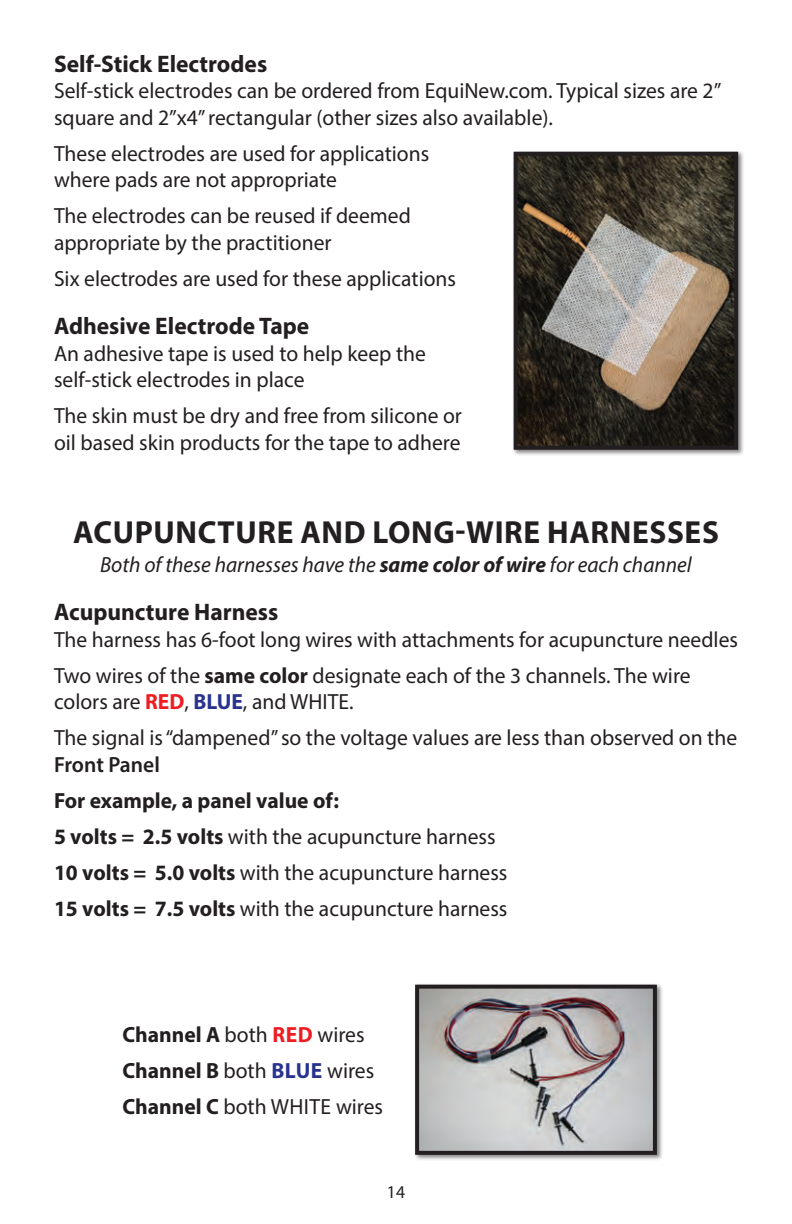
<style>
.page{position:relative;width:792px;height:1224px;background:#fff}
.page>*{position:absolute;margin:0;border:0;box-sizing:border-box;transform-origin:0 0}
.t1{font:700 32px "Myriad Pro";letter-spacing:.02em;color:#231f20}
.t2{font:700 24px "Myriad Pro";color:#231f20}
.t3{font:22px/36px "Myriad Pro";color:#231f20}
.t4{font:italic 22px "Myriad Pro";color:#231f20}
.t5{font:600 22px "Myriad Pro";letter-spacing:-.005em;color:#231f20}
.t6{font:18px "Myriad Pro";color:#231f20}
.s1{font-weight:700}
.s2{font-weight:700;color:#ee1d23}
.s3{font-weight:700;color:#29338e}
</style>
<div class="page">
<div style="left:512px;top:150px;width:233px;height:306px;background:#231f20;opacity:.55"></div>
<img style="left:519px;top:157px;width:214px;height:288px">
<div style="left:514px;top:152px;width:224px;height:298px;border:4px solid #231f20"></div>
<div style="left:414px;top:983px;width:250px;height:179px;background:#231f20;opacity:.55"></div>
<img style="left:420px;top:990px;width:232px;height:160px">
<div style="left:415px;top:985px;width:242px;height:170px;border:4px solid #231f20"></div>
<p class="t2" style="left:54px;top:48px;width:215px">Self-Stick Electrodes</p>
<p class="t3" style="left:54px;top:77px;width:669px;line-height:26.4px">Self-stick electrodes can be ordered from EquiNew.com. Typical sizes are 2” square and 2”x4” rectangular (other sizes also available).</p>
<p class="t3" style="left:54px;top:140px;width:377px;line-height:26.4px">These electrodes are used for applications where pads are not appropriate</p>
<p class="t3" style="left:54px;top:202px;width:358px;line-height:26.4px">The electrodes can be reused if deemed appropriate by the practitioner</p>
<p class="t3" style="left:54px;top:260px;width:404px">Six electrodes are used for these applications</p>
<p class="t2" style="left:54px;top:311px;width:257px">Adhesive Electrode Tape</p>
<p class="t3" style="left:54px;top:340px;width:373px;line-height:26.4px">An adhesive tape is used to help keep the self-stick electrodes in place</p>
<p class="t3" style="left:54px;top:402px;width:409px;line-height:26.4px">The skin must be dry and free from silicone or oil based skin products for the tape to adhere</p>
<h1 class="t1" style="left:73px;top:511px;width:647px">ACUPUNCTURE AND LONG-WIRE HARNESSES</h1>
<p class="t4" style="left:100px;top:551px;width:593px">Both of these harnesses have the <span class="s1">same color of wire</span> for each channel</p>
<p class="t2" style="left:54px;top:597px;width:226px">Acupuncture Harness</p>
<p class="t3" style="left:54px;top:621px;width:686px">The harness has 6-foot long wires with attachments for acupuncture needles<br>Two wires of the <span class="s1">same color</span> designate each of the 3 channels. The wire</p>
<p class="t3" style="left:54px;top:684px;width:685px">colors are <span class="s2">RED</span>, <span class="s3">BLUE</span>, and WHITE.<br>The signal is “dampened” so the voltage values are less than observed on the</p>
<p class="t5" style="left:54px;top:750px;width:107px">Front Panel</p>
<p class="t3" style="left:54px;top:782px;width:455px"><span class="s1">For example, a panel value of:<br>5 volts = 2.5 volts</span> with the acupuncture harness <span class="s1">10 volts = 5.0 volts</span> with the acupuncture harness <span class="s1">15 volts = 7.5 volts</span> with the acupuncture harness</p>
<p class="t3" style="left:122px;top:1016px;width:262px"><span class="s1">Channel A</span> both <span class="s2">RED</span> wires<br><span class="s1">Channel B</span> both <span class="s3">BLUE</span> wires<br><span class="s1">Channel C</span> both WHITE wires</p>
<p class="t6" style="left:387px;top:1181px;width:20px">14</p>
</div>
